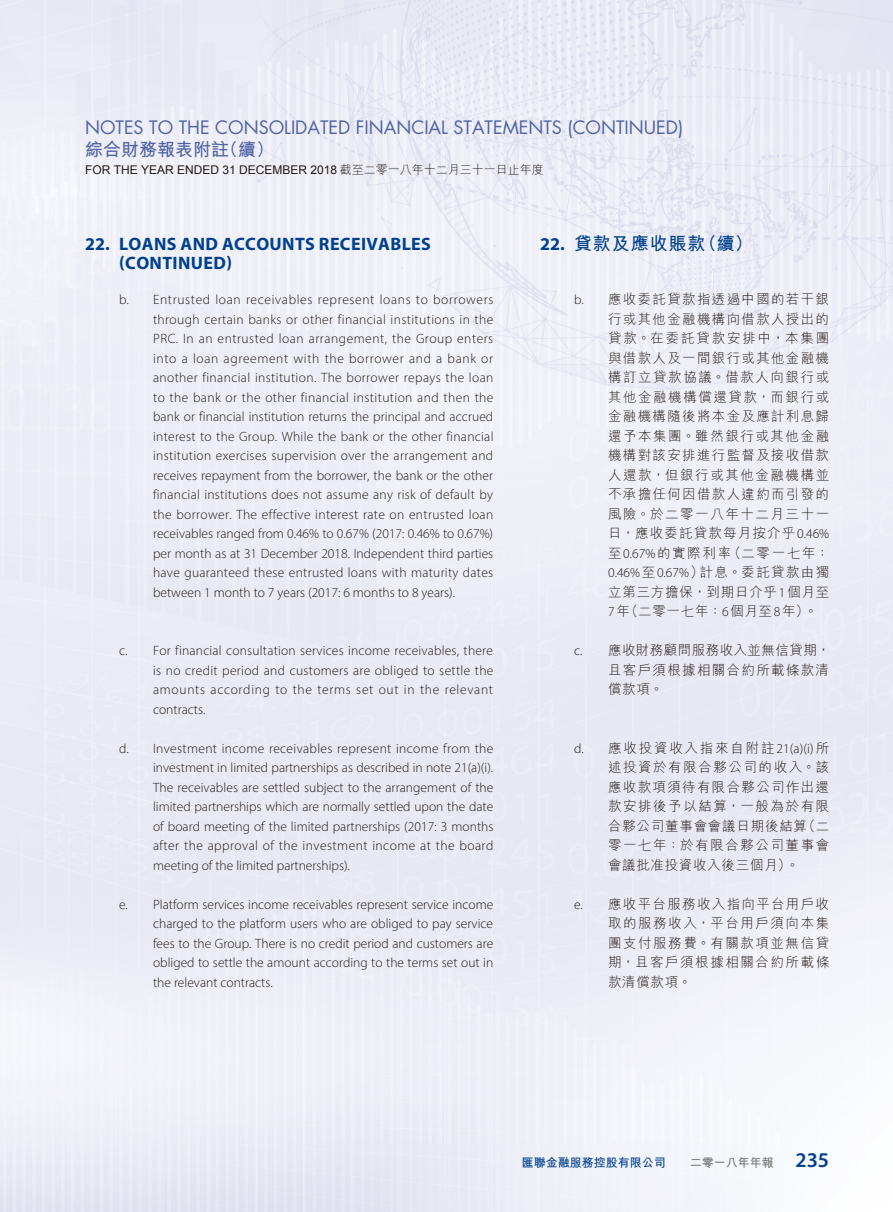
<style>
.page{position:relative;width:893px;height:1212px;background:#fff}
.page>*{position:absolute;margin:0;border:0;box-sizing:border-box;transform-origin:0 0}
.t1{font:18px "Futura Std";color:#5163a4}
.t2{font:700 18px/19.5px "Myriad Pro";letter-spacing:.02em;color:#00408e}
.t3{font:700 18px "M Hei HK";letter-spacing:.05em;color:#00408e}
.t4{font:700 18px "M Hei HK";color:#5163a4}
.t5{font:300 13.5px/19.5px "Myriad Pro";color:#231916;text-align:justify}
.t6{font:300 13.5px/19.5px "M Hei HK";letter-spacing:.1em;color:#231916;text-align:justify}
.t7{font:12px "Arial";color:#231916}
.t8{font:700 12px "M Hei HK";color:#00408e}
.t9{font:700 12px "M Hei HK";color:#727272}
.s1{font-family:"M Hei HK";font-weight:300}
.s2{font-family:"Myriad Pro"}
.s3{font-family:"Myriad Pro";font-weight:600;font-size:21px;color:#00408e}
</style>
<div class="page">
<img style="left:0;top:0;width:893px;height:1212px">
<h1 class="t1" style="left:85px;top:116px;width:600px">NOTES TO THE CONSOLIDATED FINANCIAL STATEMENTS (CONTINUED)</h1>
<h1 class="t4" style="left:85px;top:136px;width:190px">綜合財務報表附註（續）</h1>
<p class="t7" style="left:85px;top:162px;width:460px">FOR THE YEAR ENDED 31 DECEMBER 2018 <span class="s1">截至二零一八年十二月三十一日止年度</span></p>
<h1 class="t2" style="left:119px;top:234px;width:313px;text-indent:-34px">22. LOANS AND ACCOUNTS RECEIVABLES (CONTINUED)</h1>
<p class="t5" style="left:153px;top:290px;width:342px;text-indent:-34px">b. Entrusted loan receivables represent loans to borrowers through certain banks or other financial institutions in the PRC. In an entrusted loan arrangement, the Group enters into a loan agreement with the borrower and a bank or another financial institution. The borrower repays the loan to the bank or the other financial institution and then the bank or financial institution returns the principal and accrued interest to the Group. While the bank or the other financial institution exercises supervision over the arrangement and receives repayment from the borrower, the bank or the other financial institutions does not assume any risk of default by the borrower. The effective interest rate on entrusted loan receivables ranged from 0.46% to 0.67% (2017: 0.46% to 0.67%) per month as at 31 December 2018. Independent third parties have guaranteed these entrusted loans with maturity dates between 1 month to 7 years (2017: 6 months to 8 years).</p>
<p class="t5" style="left:153px;top:641px;width:342px;text-indent:-34px">c. For financial consultation services income receivables, there is no credit period and customers are obliged to settle the amounts according to the terms set out in the relevant contracts.</p>
<p class="t5" style="left:153px;top:738px;width:342px;text-indent:-34px">d. Investment income receivables represent income from the investment in limited partnerships as described in note 21(a)(i).<br>The receivables are settled subject to the arrangement of the limited partnerships which are normally settled upon the date of board meeting of the limited partnerships (2017: 3 months after the approval of the investment income at the board meeting of the limited partnerships).</p>
<p class="t5" style="left:153px;top:894px;width:342px;text-indent:-34px">e. Platform services income receivables represent service income charged to the platform users who are obliged to pay service fees to the Group. There is no credit period and customers are obliged to settle the amount according to the terms set out in the relevant contracts.</p>
<h1 class="t3" style="left:540px;top:230px;width:214px"><span class="s2">22.</span> 貸款及應收賬款（續）</h1>
<p class="t6" style="left:608px;top:290px;width:223px;text-indent:-34px"><span class="s2">b.</span> 應收委託貸款指透過中國的若干銀行或其他金融機構向借款人授出的貸款。在委託貸款安排中，本集團與借款人及一間銀行或其他金融機構訂立貸款協議。借款人向銀行或其他金融機構償還貸款，而銀行或金融機構隨後將本金及應計利息歸還予本集團。雖然銀行或其他金融機構對該安排進行監督及接收借款人還款，但銀行或其他金融機構並不承擔任何因借款人違約而引發的風險。於二零一八年十二月三十一日，應收委託貸款每月按介乎<span class="s2">0.46%</span>至<span class="s2">0.67%</span>的實際利率（二零一七年：<span class="s2">0.46%</span>至<span class="s2">0.67%</span>）計息。委託貸款由獨立第三方擔保，到期日介乎<span class="s2">1</span>個月至<span class="s2">7</span>年（二零一七年：<span class="s2">6</span>個月至<span class="s2">8</span>年）。</p>
<p class="t6" style="left:608px;top:640px;width:224px;text-indent:-34px"><span class="s2">c.</span> 應收財務顧問服務收入並無信貸期，且客戶須根據相關合約所載條款清償款項。</p>
<p class="t6" style="left:608px;top:738px;width:223px;text-indent:-34px"><span class="s2">d.</span> 應收投資收入指來自附註<span class="s2">21(a)(i)</span>所述投資於有限合夥公司的收入。該應收款項須待有限合夥公司作出還款安排後予以結算，一般為於有限合夥公司董事會會議日期後結算（二零一七年：於有限合夥公司董事會會議批准投資收入後三個月）。</p>
<p class="t6" style="left:608px;top:894px;width:223px;text-indent:-34px"><span class="s2">e.</span> 應收平台服務收入指向平台用戶收取的服務收入，平台用戶須向本集團支付服務費。有關款項並無信貸期，且客戶須根據相關合約所載條款清償款項。</p>
<p class="t8" style="left:522px;top:1154px;width:145px">匯聯金融服務控股有限公司</p>
<p class="t9" style="left:690px;top:1154px;width:141px">二零一八年年報 <span class="s3">235</span></p>
</div>
